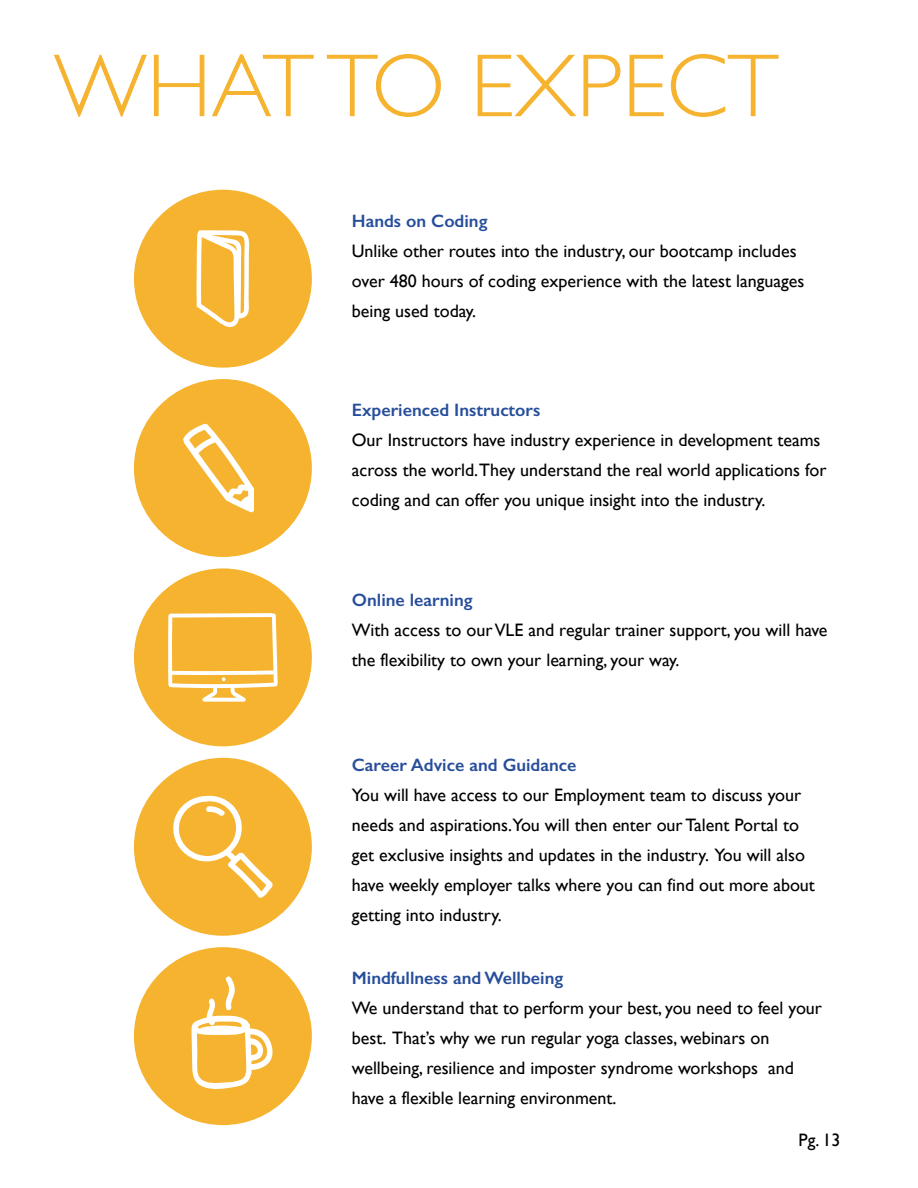
<style>
.page{position:relative;width:918px;height:1188px;background:#fff}
.page>*{position:absolute;margin:0;border:0;box-sizing:border-box;transform-origin:0 0}
.t1{font:300 90px "Gill Sans";color:#f5b32f}
.t2{font:18px/30px "Gill Sans";color:#000}
.t3{font:600 18px "Gill Sans";color:#274e9b}
</style>
<div class="page">
<div style="left:134px;top:190px;width:178px;height:178px;background:#f5b32f;border-radius:50%"></div>
<div style="left:134px;top:379px;width:178px;height:178px;background:#f5b32f;border-radius:50%"></div>
<div style="left:134px;top:568px;width:178px;height:178px;background:#f5b32f;border-radius:50%"></div>
<div style="left:134px;top:758px;width:178px;height:178px;background:#f5b32f;border-radius:50%"></div>
<div style="left:134px;top:947px;width:178px;height:178px;background:#f5b32f;border-radius:50%"></div>
<svg style="left:196px;top:230px;width:54px;height:97px"></svg>
<svg style="left:191px;top:976px;width:82px;height:113px"></svg>
<svg style="left:168px;top:613px;width:110px;height:89px"></svg>
<svg style="left:173px;top:795px;width:100px;height:103px"></svg>
<svg style="left:183px;top:424px;width:71px;height:89px"></svg>
<h1 class="t1" style="left:54px;top:16px;width:726px">WHAT TO EXPECT</h1>
<p class="t3" style="left:352px;top:210px;width:137px">Hands on Coding</p>
<p class="t2" style="left:352px;top:236px;width:454px">Unlike other routes into the industry, our bootcamp includes over 480 hours of coding experience with the latest languages being used today.</p>
<p class="t3" style="left:352px;top:399px;width:190px">Experienced Instructors</p>
<p class="t2" style="left:352px;top:425px;width:476px">Our Instructors have industry experience in development teams across the world.They understand the real world applications for coding and can offer you unique insight into the industry.</p>
<p class="t3" style="left:352px;top:589px;width:122px">Online learning</p>
<p class="t2" style="left:352px;top:614px;width:477px">With access to our VLE and regular trainer support, you will have the flexibility to own your learning, your way.</p>
<p class="t3" style="left:352px;top:754px;width:226px">Career Advice and Guidance</p>
<p class="t2" style="left:352px;top:780px;width:465px">You will have access to our Employment team to discuss your needs and aspirations.You will then enter our Talent Portal to get exclusive insights and updates in the industry. You will also have weekly employer talks where you can find out more about getting into industry.</p>
<p class="t3" style="left:352px;top:967px;width:213px">Mindfullness and Wellbeing</p>
<p class="t2" style="left:352px;top:993px;width:472px">We understand that to perform your best, you need to feel your best. That’s why we run regular yoga classes, webinars on wellbeing, resilience and imposter syndrome workshops and have a flexible learning environment.</p>
<p class="t2" style="left:799px;top:1125px;width:44px">Pg. 13</p>
</div>
